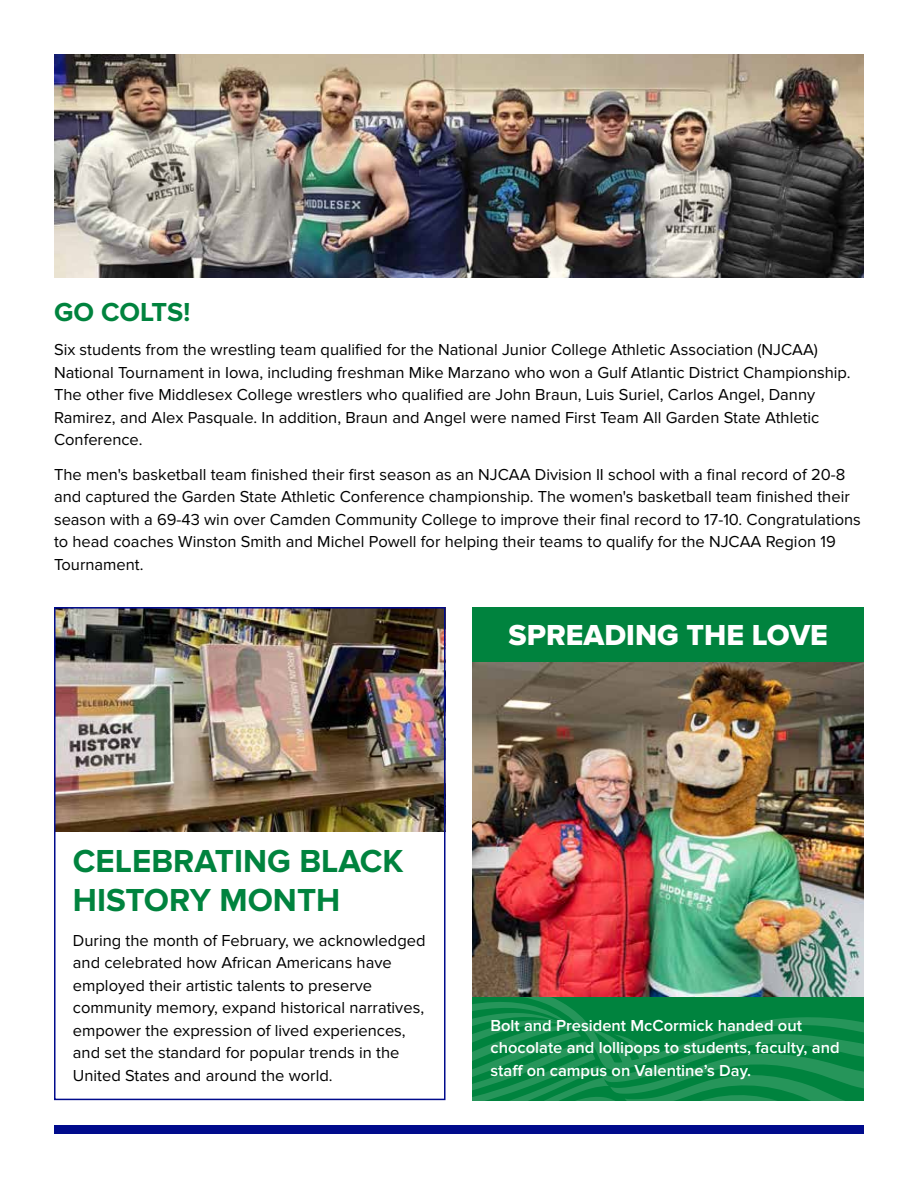
<style>
.page{position:relative;width:918px;height:1188px;background:#fff}
.page>*{position:absolute;margin:0;border:0;box-sizing:border-box;transform-origin:0 0}
.t1{font:700 33px/39.6px "Proxima Nova";color:#00833e}
.t2{font:30px "Proxima Nova Extrabld";color:#fff}
.t3{font:700 27px "Proxima Nova";color:#00833e}
.t4{font:16.5px/22.5px "Proxima Nova";color:#000}
.t5{font:600 16.5px/22.5px "Proxima Nova";color:#fff}
</style>
<div class="page">
<div style="left:54px;top:1125px;width:810px;height:9px;background:#000b8c"></div>
<div style="left:472px;top:607px;width:392px;height:493px;background:#00833e"></div>
<svg style="left:472px;top:998px;width:392px;height:102px"></svg>
<img style="left:54px;top:54px;width:810px;height:223px">
<img style="left:57px;top:610px;width:386px;height:221px">
<div style="left:54px;top:607px;width:392px;height:493px;border:2px solid #000b8c"></div>
<img style="left:472px;top:663px;width:392px;height:333px">
<p class="t3" style="left:54px;top:296px;width:138px">GO COLTS!</p>
<p class="t4" style="left:54px;top:339px;width:798px">Six students from the wrestling team qualifed for the National Junior College Athletic Association (NJCAA)<br>National Tournament in Iowa, including freshman Mike Marzano who won a Gulf Atlantic District Championship.<br>The other fve Middlesex College wrestlers who qualifed are John Braun, Luis Suriel, Carlos Angel, Danny Ramirez, and Alex Pasquale. In addition, Braun and Angel were named First Team All Garden State Athletic Conference.</p>
<p class="t4" style="left:54px;top:463px;width:808px">The men's basketball team fnished their frst season as an NJCAA Division II school with a fnal record of 20-8 and captured the Garden State Athletic Conference championship. The women's basketball team fnished their season with a 69-43 win over Camden Community College to improve their fnal record to 17-10. Congratulations to head coaches Winston Smith and Michel Powell for helping their teams to qualify for the NJCAA Region 19<br>Tournament.</p>
<p class="t2" style="left:509px;top:618px;width:321px">SPREADING THE LOVE</p>
<p class="t1" style="left:73px;top:842px;width:332px">CELEBRATING BLACK<br>HISTORY MONTH</p>
<p class="t4" style="left:73px;top:929px;width:354px">During the month of February, we acknowledged and celebrated how African Americans have employed their artistic talents to preserve community memory, expand historical narratives, empower the expression of lived experiences, and set the standard for popular trends in the United States and around the world.</p>
<p class="t5" style="left:490px;top:1014px;width:351px">Bolt and President McCormick handed out chocolate and lollipops to students, faculty, and staf on campus on Valentine’s Day.</p>
</div>
